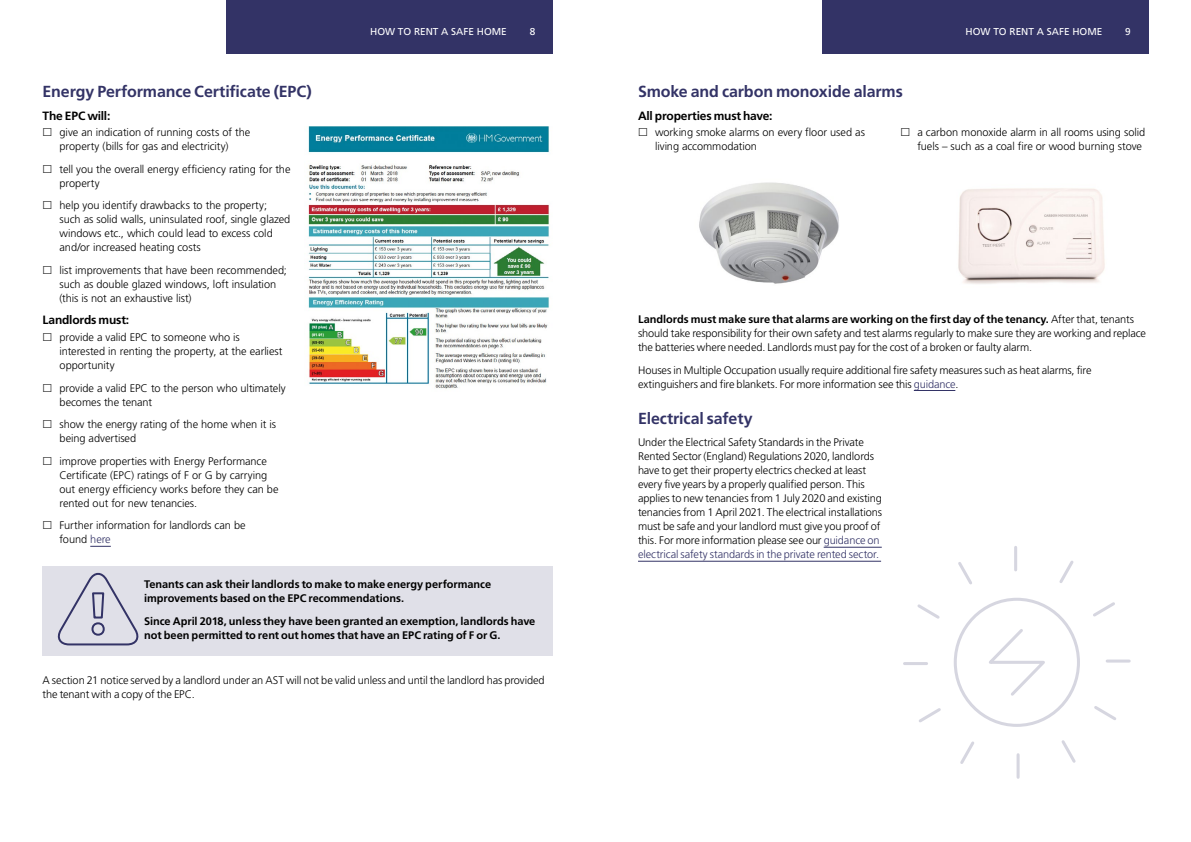
<style>
.page{position:relative;width:1191px;height:842px;background:#fff}
.page>*{position:absolute;margin:0;border:0;box-sizing:border-box;transform-origin:0 0}
.t1{font:700 16px "Frutiger LT Std";letter-spacing:-.01em;color:#336}
.t2{font:700 12px "Frutiger LT Std";letter-spacing:-.015em;color:#000}
.t3{font:300 11px/14px "Frutiger LT Std";letter-spacing:-.01em;color:#000}
.t4{font:700 11px/14px "Frutiger LT Std";letter-spacing:-.005em;color:#000}
.t5{font:10px "Frutiger LT Std";color:#fff}
.s1{color:#336}
.s2{font-weight:700}
</style>
<div class="page">
<div style="left:227px;top:0;width:326px;height:54px;background:#336"></div>
<svg style="left:90px;top:546px;width:21px;height:1px"></svg>
<div style="left:43px;top:566px;width:510px;height:53px;background:#e0e0e8"></div>
<div style="left:43px;top:602px;width:510px;height:54px;background:#e0e0e8"></div>
<img style="left:308px;top:127px;width:242px;height:262px">
<svg style="left:57px;top:572px;width:82px;height:74px"></svg>
<div style="left:822px;top:0;width:326px;height:54px;background:#336"></div>
<hr style="left:914px;top:390px;width:41px;height:1px;background:#336">
<hr style="left:823px;top:547px;width:58px;height:1px;background:#336">
<hr style="left:638px;top:561px;width:243px;height:1px;background:#336">
<img style="left:699px;top:182px;width:140px;height:102px">
<img style="left:958px;top:188px;width:147px;height:96px">
<svg style="left:903px;top:546px;width:228px;height:233px"></svg>
<p class="t5" style="left:370px;top:26px;width:138px">HOW TO RENT A SAFE HOME</p>
<p class="t5" style="left:529px;top:26px;width:7px">8</p>
<h1 class="t1" style="left:43px;top:82px;width:271px">Energy Performance Certificate (EPC)</h1>
<p class="t2" style="left:43px;top:108px;width:69px">The EPC will:</p>
<p class="t3" style="left:60px;top:126px;width:192px">give an indication of running costs of the property (bills for gas and electricity)</p>
<p class="t3" style="left:60px;top:162px;width:232px">tell you the overall energy efficiency rating for the property</p>
<p class="t3" style="left:60px;top:199px;width:232px">help you identify drawbacks to the property; such as solid walls, uninsulated roof, single glazed windows etc., which could lead to excess cold and/or increased heating costs</p>
<p class="t3" style="left:60px;top:263px;width:229px">list improvements that have been recommended; such as double glazed windows, loft insulation (this is not an exhaustive list)</p>
<p class="t2" style="left:43px;top:313px;width:88px">Landlords must:</p>
<p class="t3" style="left:60px;top:331px;width:224px">provide a valid EPC to someone who is interested in renting the property, at the earliest opportunity</p>
<p class="t3" style="left:60px;top:381px;width:228px">provide a valid EPC to the person who ultimately becomes the tenant</p>
<p class="t3" style="left:60px;top:418px;width:218px">show the energy rating of the home when it is being advertised</p>
<p class="t3" style="left:60px;top:454px;width:221px">improve properties with Energy Performance Certificate (EPC) ratings of F or G by carrying out energy efficiency works before they can be rented out for new tenancies.</p>
<p class="t3" style="left:60px;top:519px;width:188px">Further information for landlords can be found <span class="s1">here</span></p>
<p class="t4" style="left:144px;top:577px;width:349px">Tenants can ask their landlords to make to make energy performance improvements based on the EPC recommendations.</p>
<p class="t4" style="left:144px;top:614px;width:393px">Since April 2018, unless they have been granted an exemption, landlords have not been permitted to rent out homes that have an EPC rating of F or G.</p>
<p class="t3" style="left:43px;top:673px;width:504px">A section 21 notice served by a landlord under an AST will not be valid unless and until the landlord has provided the tenant with a copy of the EPC.</p>
<p class="t5" style="left:965px;top:26px;width:138px">HOW TO RENT A SAFE HOME</p>
<p class="t5" style="left:1125px;top:26px;width:7px">9</p>
<h1 class="t1" style="left:638px;top:82px;width:266px">Smoke and carbon monoxide alarms</h1>
<p class="t2" style="left:638px;top:108px;width:136px">All properties must have:</p>
<p class="t3" style="left:655px;top:126px;width:211px">working smoke alarms on every floor used as living accommodation</p>
<p class="t3" style="left:917px;top:126px;width:229px">a carbon monoxide alarm in all rooms using solid fuels – such as a coal fire or wood burning stove</p>
<p class="t3" style="left:638px;top:312px;width:509px"><span class="s2">Landlords must make sure that alarms are working on the first day of the tenancy.</span> After that, tenants should take responsibility for their own safety and test alarms regularly to make sure they are working and replace the batteries where needed. Landlords must pay for the cost of a broken or faulty alarm.</p>
<p class="t3" style="left:638px;top:363px;width:455px">Houses in Multiple Occupation usually require additional fire safety measures such as heat alarms, fire extinguishers and fire blankets. For more information see this <span class="s1">guidance</span>.</p>
<h1 class="t1" style="left:638px;top:409px;width:116px">Electrical safety</h1>
<p class="t3" style="left:638px;top:436px;width:245px">Under the Electrical Safety Standards in the Private Rented Sector (England) Regulations 2020, landlords have to get their property electrics checked at least every five years by a properly qualified person. This applies to new tenancies from 1 July 2020 and existing tenancies from 1 April 2021. The electrical installations must be safe and your landlord must give you proof of this. For more information please see our <span class="s1">guidance on electrical safety standards in the private rented sector.</span></p>
</div>
